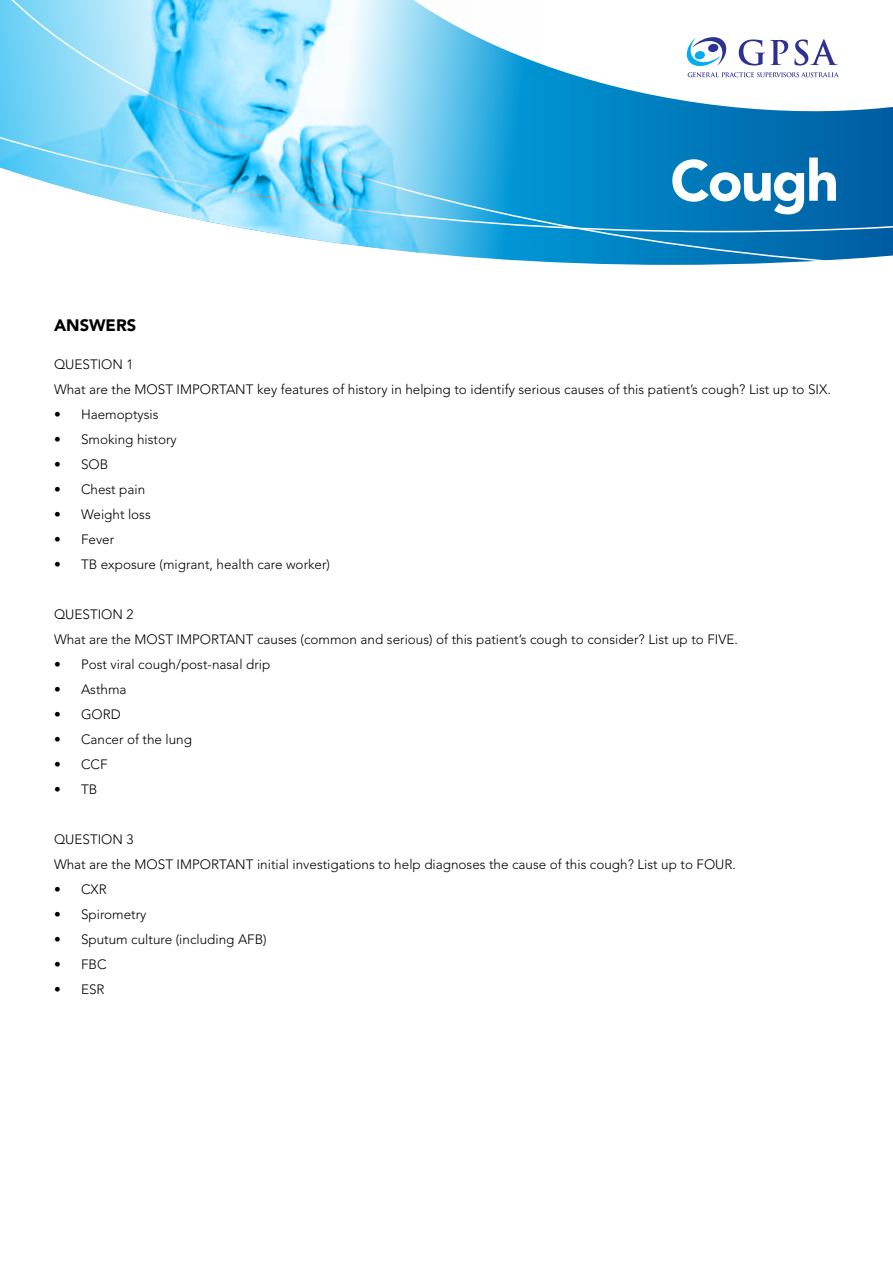
<style>
.page{position:relative;width:893px;height:1263px;background:#fff}
.page>*{position:absolute;margin:0;border:0;box-sizing:border-box;transform-origin:0 0}
.t1{font:900 57.15px "Avenir";letter-spacing:-.03em;color:#fff}
.t2{font:900 16.5px "Avenir";color:#000}
.t3{font:300 13.5px/25px "Avenir";color:#000}
</style>
<div class="page">
<svg style="left:544px;top:232px;width:349px;height:33px;background:#1b85c0"></svg>
<svg style="left:544px;top:44px;width:349px;height:188px"></svg>
<img style="left:0;top:0;width:544px;height:262px">
<svg style="left:687px;top:37px;width:39px;height:29px"></svg>
<svg style="left:688px;top:72px;width:151px;height:5px"></svg>
<svg style="left:739px;top:39px;width:49px;height:27px"></svg>
<svg style="left:794px;top:39px;width:44px;height:27px"></svg>
<h1 class="t1" style="left:670px;top:146px;width:170px">Cough</h1>
<p class="t2" style="left:54px;top:316px;width:84px">ANSWERS</p>
<p class="t3" style="left:54px;top:352px;width:778px">QUESTION 1<br>What are the MOST IMPORTANT key features of history in helping to identify serious causes of this patient’s cough? List up to SIX.</p>
<p class="t3" style="left:54px;top:402px;width:106px">• Haemoptysis</p>
<p class="t3" style="left:54px;top:427px;width:124px">• Smoking history</p>
<p class="t3" style="left:54px;top:452px;width:56px">• SOB</p>
<p class="t3" style="left:54px;top:477px;width:93px">• Chest pain</p>
<p class="t3" style="left:54px;top:502px;width:98px">• Weight loss</p>
<p class="t3" style="left:54px;top:527px;width:62px">• Fever</p>
<p class="t3" style="left:54px;top:552px;width:278px">• TB exposure (migrant, health care worker)</p>
<p class="t3" style="left:54px;top:602px;width:685px">QUESTION 2<br>What are the MOST IMPORTANT causes (common and serious) of this patient’s cough to consider? List up to FIVE.</p>
<p class="t3" style="left:54px;top:652px;width:218px">• Post viral cough/post-nasal drip</p>
<p class="t3" style="left:54px;top:677px;width:74px">• Asthma</p>
<p class="t3" style="left:54px;top:702px;width:68px">• GORD</p>
<p class="t3" style="left:54px;top:727px;width:140px">• Cancer of the lung</p>
<p class="t3" style="left:54px;top:752px;width:55px">• CCF</p>
<p class="t3" style="left:54px;top:777px;width:45px">• TB</p>
<p class="t3" style="left:54px;top:827px;width:683px">QUESTION 3<br>What are the MOST IMPORTANT initial investigations to help diagnoses the cause of this cough? List up to FOUR.</p>
<p class="t3" style="left:54px;top:877px;width:54px">• CXR</p>
<p class="t3" style="left:54px;top:902px;width:94px">• Spirometry</p>
<p class="t3" style="left:54px;top:927px;width:214px">• Sputum culture (including AFB)</p>
<p class="t3" style="left:54px;top:952px;width:54px">• FBC</p>
<p class="t3" style="left:54px;top:977px;width:52px">• ESR</p>
</div>
